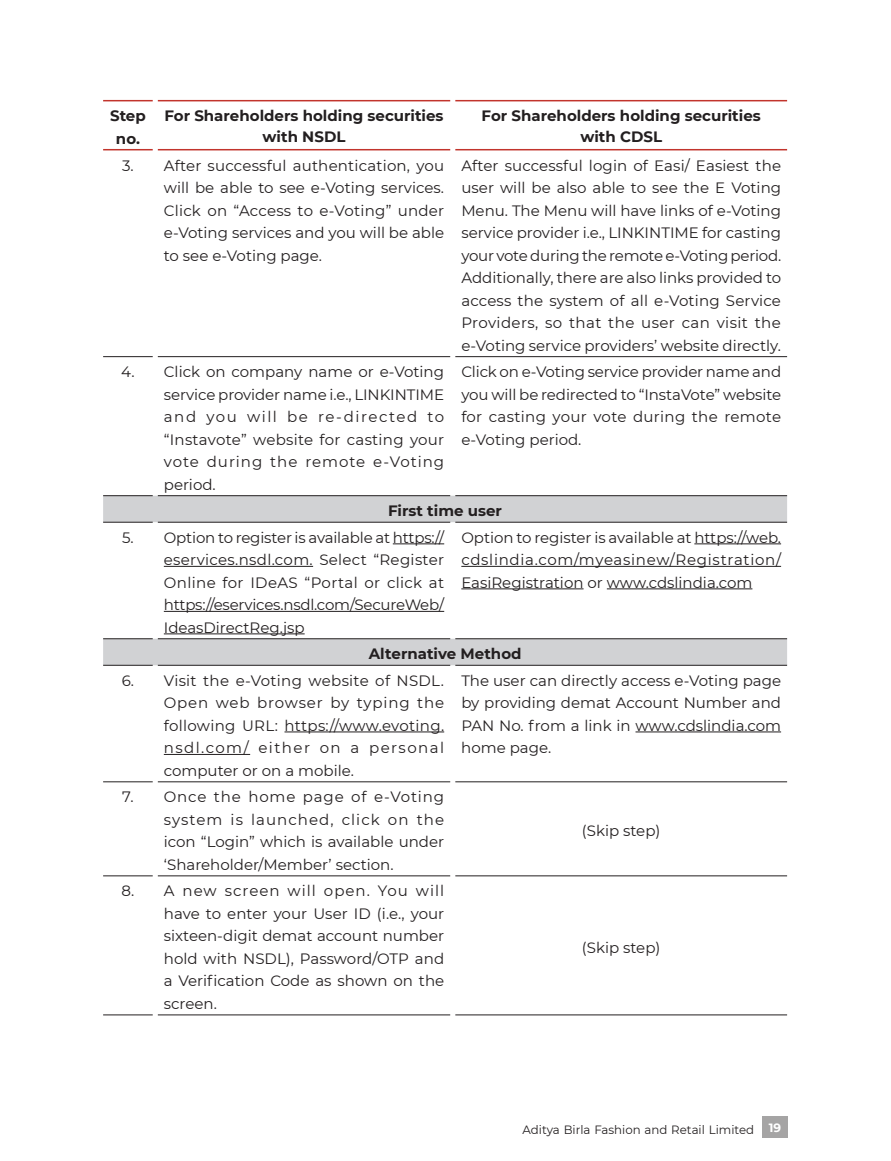
<style>
.page{position:relative;width:891px;height:1161px;background:#fff}
.page>*{position:absolute;margin:0;border:0;box-sizing:border-box;transform-origin:0 0}
.t1{font:15px/22.5px "Montserrat";color:#231f20;text-align:justify}
.t2{font:700 15px/21px "Montserrat";color:#231f20;text-align:center}
.t3{font:12px "Montserrat";color:#231f20}
.s1{font-weight:700;color:#fff}
</style>
<div class="page">
<div style="left:762px;top:1116px;width:26px;height:21px;background:#a5a4a4"></div>
<svg style="left:103px;top:496px;width:684px;height:169px"></svg>
<hr style="left:103px;top:356px;width:50px;height:1px;background:#231f20">
<hr style="left:158px;top:356px;width:292px;height:1px;background:#231f20">
<hr style="left:455px;top:356px;width:332px;height:1px;background:#231f20">
<hr style="left:103px;top:495px;width:50px;height:1px;background:#231f20">
<hr style="left:158px;top:495px;width:292px;height:1px;background:#231f20">
<hr style="left:455px;top:495px;width:332px;height:1px;background:#231f20">
<hr style="left:103px;top:522px;width:50px;height:1px;background:#231f20">
<hr style="left:158px;top:522px;width:292px;height:1px;background:#231f20">
<hr style="left:455px;top:522px;width:332px;height:1px;background:#231f20">
<hr style="left:103px;top:638px;width:50px;height:1px;background:#231f20">
<hr style="left:158px;top:638px;width:292px;height:1px;background:#231f20">
<hr style="left:455px;top:638px;width:332px;height:1px;background:#231f20">
<hr style="left:103px;top:665px;width:50px;height:1px;background:#231f20">
<hr style="left:158px;top:665px;width:292px;height:1px;background:#231f20">
<hr style="left:455px;top:665px;width:332px;height:1px;background:#231f20">
<hr style="left:103px;top:781px;width:50px;height:1px;background:#231f20">
<hr style="left:158px;top:781px;width:292px;height:1px;background:#231f20">
<hr style="left:455px;top:781px;width:332px;height:1px;background:#231f20">
<hr style="left:103px;top:875px;width:50px;height:1px;background:#231f20">
<hr style="left:158px;top:875px;width:292px;height:1px;background:#231f20">
<hr style="left:455px;top:875px;width:332px;height:1px;background:#231f20">
<hr style="left:103px;top:1014px;width:50px;height:1px;background:#231f20">
<hr style="left:158px;top:1014px;width:292px;height:1px;background:#231f20">
<hr style="left:455px;top:1014px;width:332px;height:1px;background:#231f20">
<hr style="left:103px;top:100px;width:50px;height:1px;background:#c2342c">
<hr style="left:158px;top:100px;width:292px;height:1px;background:#c2342c">
<hr style="left:455px;top:100px;width:332px;height:1px;background:#c2342c">
<hr style="left:103px;top:149px;width:50px;height:1px;background:#c2342c">
<hr style="left:158px;top:149px;width:292px;height:1px;background:#c2342c">
<hr style="left:455px;top:149px;width:332px;height:1px;background:#c2342c">
<hr style="left:393px;top:543px;width:51px;height:1px;background:#231f20">
<hr style="left:164px;top:566px;width:149px;height:1px;background:#231f20">
<hr style="left:164px;top:611px;width:280px;height:1px;background:#231f20">
<hr style="left:164px;top:633px;width:141px;height:1px;background:#231f20">
<hr style="left:694px;top:543px;width:87px;height:1px;background:#231f20">
<hr style="left:461px;top:566px;width:320px;height:1px;background:#231f20">
<hr style="left:461px;top:588px;width:122px;height:1px;background:#231f20">
<hr style="left:607px;top:588px;width:145px;height:1px;background:#231f20">
<hr style="left:284px;top:731px;width:160px;height:1px;background:#231f20">
<hr style="left:164px;top:754px;width:86px;height:1px;background:#231f20">
<hr style="left:635px;top:731px;width:146px;height:1px;background:#231f20">
<p class="t2" style="left:110px;top:104px;width:37px;line-height:22.5px">Step no.</p>
<p class="t2" style="left:164px;top:105px;width:281px">For Shareholders holding securities with NSDL</p>
<p class="t2" style="left:482px;top:105px;width:281px">For Shareholders holding securities with CDSL</p>
<p class="t1" style="left:122px;top:153px;width:13px">3.</p>
<p class="t1" style="left:164px;top:153px;width:282px">After successful authentication, you will be able to see e-Voting services.<br>Click on “Access to e-Voting” under e-Voting services and you will be able to see e-Voting page.</p>
<p class="t1" style="left:461px;top:153px;width:321px">After successful login of Easi/ Easiest the user will be also able to see the E Voting Menu. The Menu will have links of e-Voting service provider i.e., LINKINTIME for casting your vote during the remote e-Voting period.<br>Additionally, there are also links provided to access the system of all e-Voting Service Providers, so that the user can visit the e-Voting service providers’ website directly.</p>
<p class="t1" style="left:121px;top:360px;width:15px">4.</p>
<p class="t1" style="left:164px;top:360px;width:282px">Click on company name or e-Voting service provider name i.e., LINKINTIME and you will be re-directed to “Instavote” website for casting your vote during the remote e-Voting period.</p>
<p class="t1" style="left:461px;top:360px;width:321px">Click on e-Voting service provider name and you will be redirected to “InstaVote” website for casting your vote during the remote e-Voting period.</p>
<p class="t2" style="left:388px;top:500px;width:115px">First time user</p>
<p class="t1" style="left:122px;top:526px;width:13px">5.</p>
<p class="t1" style="left:164px;top:526px;width:282px">Option to register is available at https:// eservices.nsdl.com. Select “Register Online for IDeAS “Portal or click at https://eservices.nsdl.com/SecureWeb/ IdeasDirectReg.jsp</p>
<p class="t1" style="left:461px;top:526px;width:321px">Option to register is available at https://web. cdslindia.com/myeasinew/Registration/ EasiRegistration or www.cdslindia.com</p>
<p class="t2" style="left:369px;top:643px;width:154px">Alternative Method</p>
<p class="t1" style="left:122px;top:669px;width:14px">6.</p>
<p class="t1" style="left:164px;top:669px;width:282px">Visit the e-Voting website of NSDL.<br>Open web browser by typing the following URL: https://www.evoting. nsdl.com/ either on a personal computer or on a mobile.</p>
<p class="t1" style="left:461px;top:669px;width:321px">The user can directly access e-Voting page by providing demat Account Number and PAN No. from a link in www.cdslindia.com home page.</p>
<p class="t1" style="left:122px;top:785px;width:13px">7.</p>
<p class="t1" style="left:164px;top:785px;width:282px">Once the home page of e-Voting system is launched, click on the icon “Login” which is available under ‘Shareholder/Member’ section.</p>
<p class="t1" style="left:582px;top:819px;width:80px">(Skip step)</p>
<p class="t1" style="left:121px;top:879px;width:14px">8.</p>
<p class="t1" style="left:164px;top:879px;width:282px">A new screen will open. You will have to enter your User ID (i.e., your sixteen-digit demat account number hold with NSDL), Password/OTP and a Verification Code as shown on the screen.</p>
<p class="t1" style="left:582px;top:935px;width:80px">(Skip step)</p>
<p class="t3" style="left:522px;top:1121px;width:260px">Aditya Birla Fashion and Retail Limited <span class="s1">19</span></p>
</div>
